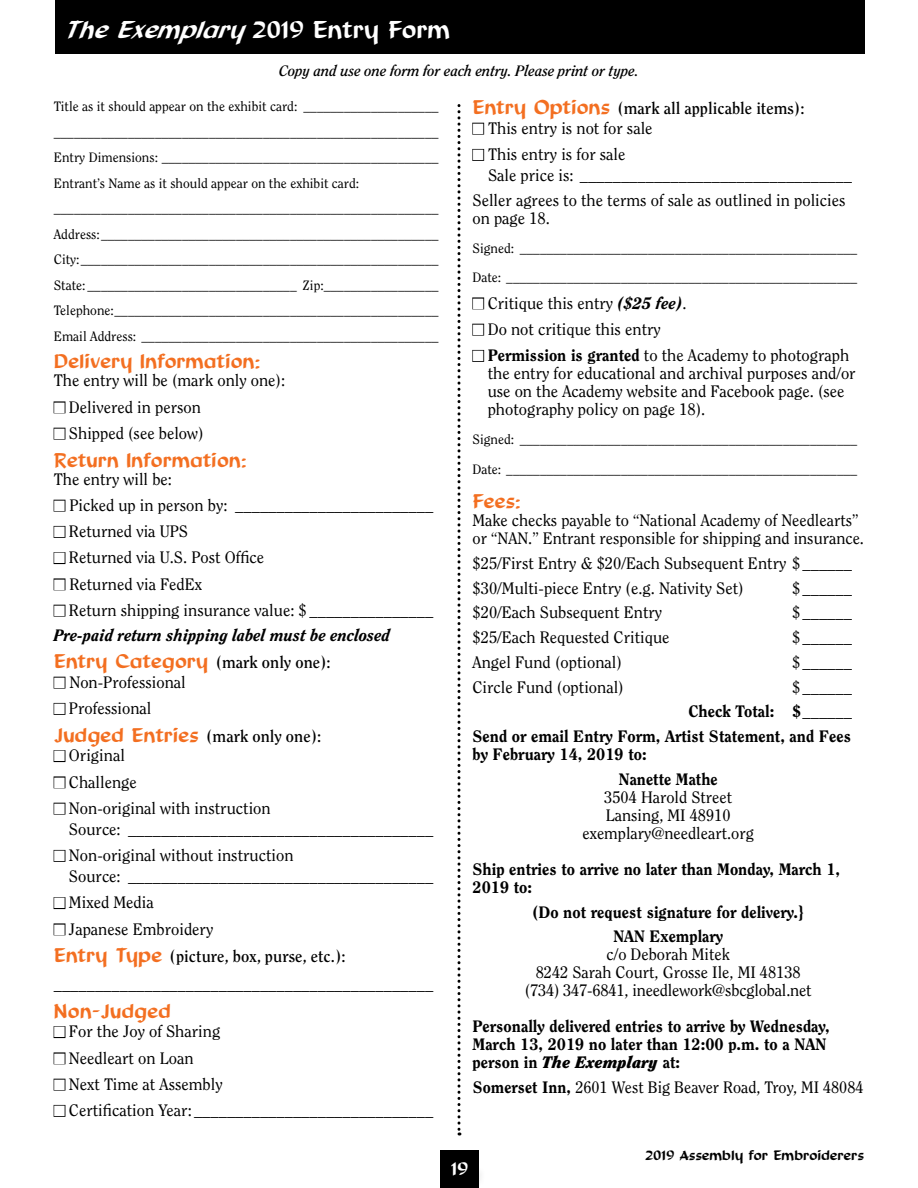
<style>
.page{position:relative;width:918px;height:1188px;background:#fff}
.page>*{position:absolute;margin:0;border:0;box-sizing:border-box;transform-origin:0 0}
.t1{font:700 24px "Jeannie";color:#fff}
.t2{font:700 19.5px "Jeannie";color:#f36f21}
.t3{font:700 18px "Jeannie";color:#fff}
.t4{font:16.5px/18px "Clearface";color:#000}
.t5{font:800 16.5px/24.8px "Clearface";color:#000}
.t6{font:700 16.5px/27.8px "Clearface";color:#000}
.t7{font:italic 700 15px "Clearface";color:#000}
.t8{font:13.5px/25.5px "Clearface";color:#000}
.t9{font:700 13.5px "Jeannie";color:#000}
.s1{font-style:italic}
.s2{color:#fff}
.s3{font-weight:800;font-style:italic}
.s4{font-family:"Jeannie";font-size:19.5px;color:#f36f21}
.s5{font-weight:400}
.s6{font-weight:800}
.s7{font-weight:900;font-style:italic}
</style>
<div class="page">
<svg style="left:458px;top:104px;width:2px;height:1032px"></svg>
<div style="left:440px;top:1150px;width:39px;height:38px;background:#000"></div>
<div style="left:55px;top:0;width:810px;height:54px;background:#000"></div>
<div style="left:455px;top:1164px;width:31px;height:24px;background:#000;opacity:.3"></div>
<div style="left:54px;top:401px;width:11px;height:12px;border:2px solid #000"></div>
<div style="left:54px;top:428px;width:11px;height:12px;border:2px solid #000"></div>
<div style="left:54px;top:500px;width:11px;height:12px;border:2px solid #000"></div>
<div style="left:54px;top:526px;width:11px;height:12px;border:2px solid #000"></div>
<div style="left:54px;top:552px;width:11px;height:12px;border:2px solid #000"></div>
<div style="left:54px;top:578px;width:11px;height:12px;border:2px solid #000"></div>
<div style="left:54px;top:605px;width:11px;height:12px;border:2px solid #000"></div>
<div style="left:54px;top:677px;width:11px;height:12px;border:2px solid #000"></div>
<div style="left:54px;top:703px;width:11px;height:12px;border:2px solid #000"></div>
<div style="left:54px;top:750px;width:11px;height:12px;border:2px solid #000"></div>
<div style="left:54px;top:776px;width:11px;height:12px;border:2px solid #000"></div>
<div style="left:54px;top:803px;width:11px;height:12px;border:2px solid #000"></div>
<div style="left:54px;top:850px;width:11px;height:12px;border:2px solid #000"></div>
<div style="left:54px;top:897px;width:11px;height:12px;border:2px solid #000"></div>
<div style="left:54px;top:923px;width:11px;height:12px;border:2px solid #000"></div>
<div style="left:54px;top:1026px;width:11px;height:12px;border:2px solid #000"></div>
<div style="left:54px;top:1052px;width:11px;height:12px;border:2px solid #000"></div>
<div style="left:54px;top:1079px;width:11px;height:12px;border:2px solid #000"></div>
<div style="left:54px;top:1105px;width:11px;height:12px;border:2px solid #000"></div>
<div style="left:472px;top:123px;width:12px;height:12px;border:2px solid #000"></div>
<div style="left:472px;top:149px;width:12px;height:12px;border:2px solid #000"></div>
<div style="left:472px;top:297px;width:12px;height:12px;border:2px solid #000"></div>
<div style="left:472px;top:324px;width:12px;height:12px;border:2px solid #000"></div>
<div style="left:472px;top:350px;width:12px;height:12px;border:2px solid #000"></div>
<h1 class="t1" style="left:63px;top:16px;width:389px"><span class="s1">TheExemplary</span>2 0 1 9 E n t r y F o r m</h1>
<p class="t7" style="left:279px;top:62px;width:361px">Copy and use one form for each entry. Please print or type.</p>
<p class="t8" style="left:54px;top:93px;width:386px">Title as it should appear on the exhibit card: ____________________ _________________________________________________________ Entry Dimensions: _________________________________________ Entrant’s Name as it should appear on the exhibit card: _________________________________________________________ Address:__________________________________________________ City:_____________________________________________________ State: _______________________________ Zip:_________________ Telephone:________________________________________________ Email Address: ____________________________________________</p>
<p class="t2" style="left:54px;top:350px;width:208px">Delivery Information:</p>
<p class="t4" style="left:54px;top:371px;width:233px">The entry will be (mark only one):</p>
<p class="t4" style="left:54px;top:398px;width:149px"><span class="s2">■</span> Delivered in person</p>
<p class="t4" style="left:54px;top:424px;width:151px"><span class="s2">■</span> Shipped (see below)</p>
<p class="t2" style="left:54px;top:448px;width:194px">Return Information:</p>
<p class="t4" style="left:54px;top:470px;width:120px">The entry will be:</p>
<p class="t4" style="left:54px;top:496px;width:381px"><span class="s2">■</span> Picked up in person by: ________________________</p>
<p class="t4" style="left:54px;top:522px;width:136px"><span class="s2">■</span> Returned via UPS</p>
<p class="t4" style="left:54px;top:548px;width:212px"><span class="s2">■</span> Returned via U.S. Post Office</p>
<p class="t4" style="left:54px;top:575px;width:150px"><span class="s2">■</span> Returned via FedEx</p>
<p class="t4" style="left:54px;top:597px;width:381px;line-height:24.8px"><span class="s2">■</span> Return shipping insurance value: $ _______________<br><span class="s3">Pre-paid return shipping label must be enclosed</span></p>
<p class="t6" style="left:54px;top:648px;width:278px"><span class="s4">Entry Category</span> (mark only one):</p>
<p class="t4" style="left:54px;top:673px;width:133px"><span class="s2">■</span> Non-Professional</p>
<p class="t6" style="left:54px;top:694px;width:269px"><span class="s2">■</span> <span class="s5">Professional<br></span><span class="s4">Judged Entries</span> (mark only one):</p>
<p class="t4" style="left:54px;top:746px;width:73px"><span class="s2">■</span> Original</p>
<p class="t4" style="left:54px;top:773px;width:84px"><span class="s2">■</span> Challenge</p>
<p class="t4" style="left:69px;top:797px;width:366px;line-height:21px;text-indent:-15px"><span class="s2">■</span> Non-original with instruction<br>Source: _____________________________________</p>
<p class="t4" style="left:69px;top:845px;width:366px;line-height:21px;text-indent:-15px"><span class="s2">■</span> Non-original without instruction<br>Source: _____________________________________</p>
<p class="t4" style="left:54px;top:893px;width:101px"><span class="s2">■</span> Mixed Media</p>
<p class="t6" style="left:54px;top:915px;width:381px"><span class="s2">■</span> <span class="s5">Japanese Embroidery<br></span><span class="s4">Entry Type</span> (picture, box, purse, etc.): ______________________________________________</p>
<p class="t2" style="left:54px;top:999px;width:119px">Non-Judged</p>
<p class="t4" style="left:54px;top:1022px;width:168px"><span class="s2">■</span> For the Joy of Sharing</p>
<p class="t4" style="left:54px;top:1049px;width:141px"><span class="s2">■</span> Needleart on Loan</p>
<p class="t4" style="left:54px;top:1075px;width:170px"><span class="s2">■</span> Next Time at Assembly</p>
<p class="t4" style="left:54px;top:1101px;width:381px"><span class="s2">■</span> Certification Year: _____________________________</p>
<p class="t6" style="left:472px;top:94px;width:333px"><span class="s4">Entry Options</span> (mark all applicable items):</p>
<p class="t4" style="left:472px;top:119px;width:182px"><span class="s2">■</span> This entry is not for sale</p>
<p class="t4" style="left:488px;top:144px;width:365px;line-height:21px;text-indent:-16px"><span class="s2">■</span> This entry is for sale<br>Sale price is: _________________________________</p>
<p class="t4" style="left:473px;top:191px;width:375px">Seller agrees to the terms of sale as outlined in policies on page 18.</p>
<p class="t8" style="left:472px;top:234px;width:386px;line-height:29.2px">Signed: __________________________________________________<br>Date: ____________________________________________________</p>
<p class="t4" style="left:472px;top:294px;width:214px"><span class="s2">■</span> Critique this entry <span class="s3">($25 fee)</span>.</p>
<p class="t4" style="left:472px;top:320px;width:190px"><span class="s2">■</span> Do not critique this entry</p>
<p class="t4" style="left:488px;top:346px;width:370px;text-indent:-15px"><span class="s2">■</span> <span class="s6">Permission is granted</span> to the Academy to photograph the entry for educational and archival purposes and/or use on the Academy website and Facebook page. (see photography policy on page 18).</p>
<p class="t8" style="left:472px;top:425px;width:386px;line-height:29.2px">Signed: __________________________________________________<br>Date: ____________________________________________________</p>
<p class="t2" style="left:472px;top:490px;width:50px">Fees:</p>
<p class="t4" style="left:472px;top:511px;width:391px">Make checks payable to “National Academy of Needlearts” or “NAN.” Entrant responsible for shipping and insurance.</p>
<p class="t4" style="left:472px;top:550px;width:381px;line-height:24.8px">$25/First Entry &amp; $20/Each Subsequent Entry $ ______ $30/Multi-piece Entry (e.g. Nativity Set)</p>
<p class="t4" style="left:792px;top:579px;width:61px">$ ______</p>
<p class="t4" style="left:472px;top:603px;width:191px">$20/Each Subsequent Entry</p>
<p class="t4" style="left:792px;top:603px;width:61px">$ ______</p>
<p class="t4" style="left:472px;top:628px;width:199px">$25/Each Requested Critique</p>
<p class="t4" style="left:792px;top:628px;width:61px">$ ______</p>
<p class="t4" style="left:472px;top:653px;width:151px">Angel Fund (optional)</p>
<p class="t4" style="left:792px;top:653px;width:61px">$ ______</p>
<p class="t4" style="left:472px;top:678px;width:153px">Circle Fund (optional)</p>
<p class="t4" style="left:792px;top:678px;width:61px">$ ______</p>
<p class="t5" style="left:472px;top:699px;width:381px;text-align:right">Check Total: $______<br>Send or email Entry Form, Artist Statement, and Fees</p>
<p class="t5" style="left:619px;top:742px;width:100px;text-indent:-146px">by February 14, 2019 to:<br>Nanette Mathe</p>
<p class="t4" style="left:583px;top:788px;width:173px;text-align:center">3504 Harold Street<br>Lansing, MI 48910 exemplary@needleart.org</p>
<p class="t5" style="left:472px;top:860px;width:369px;line-height:18px">Ship entries to arrive no later than Monday, March 1,<br>2019 to:</p>
<p class="t5" style="left:532px;top:899px;width:274px;text-align:center">(Do not request signature for delivery.}<br>NAN Exemplary</p>
<p class="t4" style="left:525px;top:945px;width:288px;text-align:center">c/o Deborah Mitek<br>8242 Sarah Court, Grosse Ile, MI 48138 (734) 347-6841, ineedlework@sbcglobal.net</p>
<p class="t5" style="left:472px;top:1017px;width:359px;line-height:18px">Personally delivered entries to arrive by Wednesday,<br>March 13, 2019 no later than 12:00 p.m. to a NAN person in <span class="s7">The Exemplary</span> at:</p>
<p class="t4" style="left:473px;top:1078px;width:392px"><span class="s6">Somerset Inn,</span> 2601 West Big Beaver Road, Troy, MI 48084</p>
<p class="t3" style="left:451px;top:1158px;width:18px">19</p>
<p class="t9" style="left:645px;top:1147px;width:220px">2019 Assembly for Embroiderers</p>
</div>
